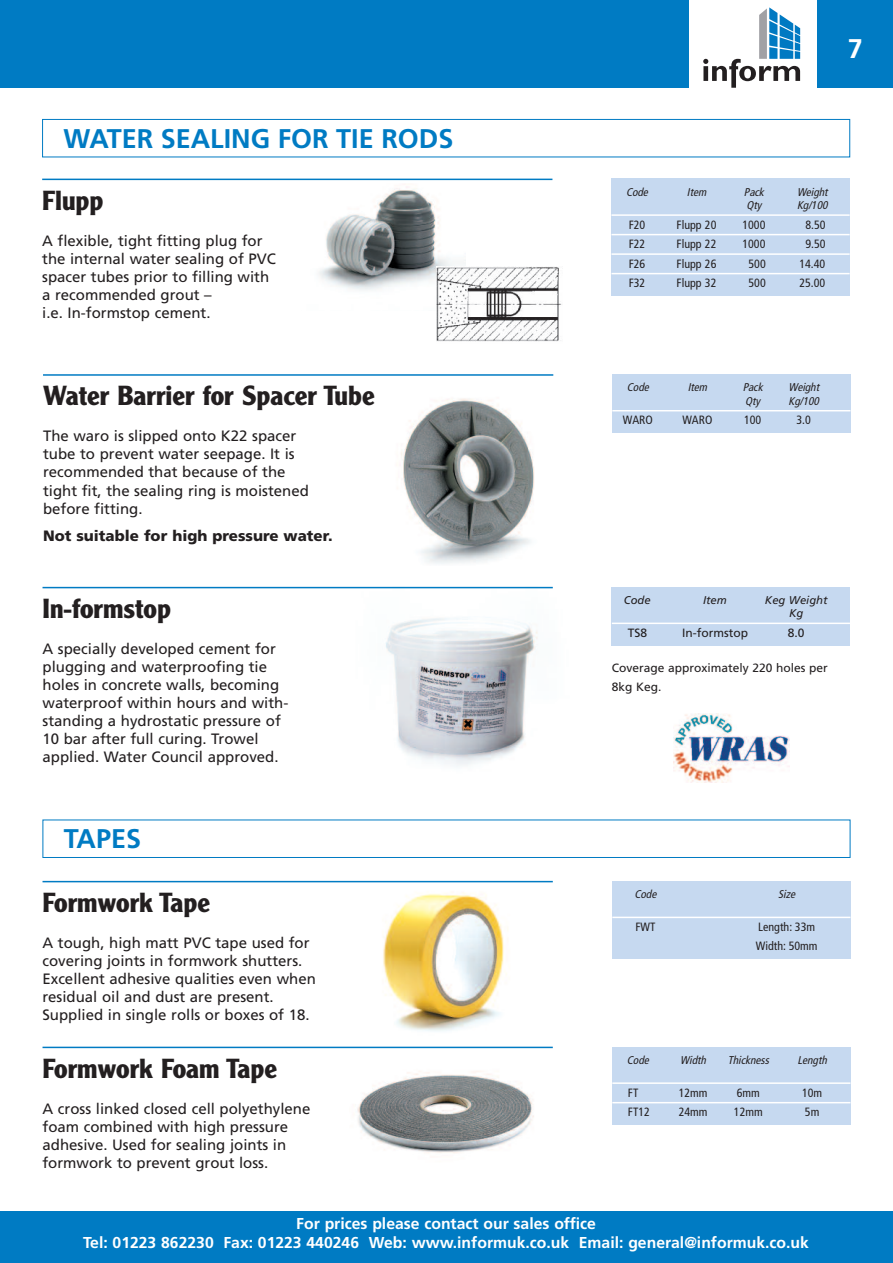
<style>
.page{position:relative;width:893px;height:1263px;background:#fff}
.page>*{position:absolute;margin:0;border:0;box-sizing:border-box;transform-origin:0 0}
.t1{font:700 27px "Clearface Gothic LH";color:#231f20}
.t2{font:700 27px "Frutiger";color:#007bc3}
.t3{font:700 27px "Frutiger";color:#fff}
.t4{font:700 15.75px/18.8px "Frutiger";color:#fff;text-align:center}
.t5{font:15px/18px "Frutiger";color:#231f20}
.t6{font:900 15px "Frutiger";color:#231f20}
.t7{font:condensed 12px/19.5px "Frutiger";color:#231f20}
.t8{font:12px/19.5px "Frutiger";color:#231f20}
.t9{font:italic condensed 11.25px "Frutiger";color:#231f20}
.t10{font:italic 11.25px/13.5px "Frutiger";color:#231f20;text-align:center}
</style>
<div class="page">
<div style="left:0;top:1211px;width:893px;height:52px;background:#007bc3"></div>
<img style="left:319px;top:186px;width:146px;height:124px">
<hr style="left:42px;top:179px;width:510px;height:1px;background:#007bc3">
<div style="left:611px;top:179px;width:239px;height:117px;background:#c6d9f0"></div>
<hr style="left:611px;top:214px;width:239px;height:2px;background:#fff">
<hr style="left:611px;top:234px;width:239px;height:1px;background:#fff">
<hr style="left:611px;top:253px;width:239px;height:2px;background:#fff">
<hr style="left:611px;top:273px;width:239px;height:1px;background:#fff">
<img style="left:401px;top:398px;width:133px;height:166px">
<hr style="left:43px;top:374px;width:510px;height:2px;background:#007bc3">
<div style="left:612px;top:374px;width:238px;height:59px;background:#c6d9f0"></div>
<hr style="left:612px;top:410px;width:238px;height:1px;background:#fff">
<img style="left:352px;top:588px;width:201px;height:179px">
<hr style="left:43px;top:587px;width:510px;height:1px;background:#007bc3">
<div style="left:612px;top:587px;width:238px;height:59px;background:#c6d9f0"></div>
<hr style="left:612px;top:623px;width:238px;height:1px;background:#fff">
<div style="left:42px;top:119px;width:808px;height:38px;border:1px solid #007bc3"></div>
<img style="left:437px;top:266px;width:125px;height:76px">
<div style="left:0;top:0;width:689px;height:87px;background:#007bc3"></div>
<div style="left:816px;top:0;width:77px;height:87px;background:#007bc3"></div>
<svg style="left:703px;top:7px;width:97px;height:81px"></svg>
<img style="left:349px;top:1048px;width:192px;height:105px">
<img style="left:360px;top:880px;width:178px;height:151px">
<hr style="left:43px;top:881px;width:510px;height:1px;background:#007bc3">
<div style="left:612px;top:881px;width:238px;height:78px;background:#c6d9f0"></div>
<hr style="left:612px;top:917px;width:238px;height:1px;background:#fff">
<hr style="left:43px;top:1047px;width:510px;height:1px;background:#007bc3">
<div style="left:612px;top:1047px;width:238px;height:77px;background:#c6d9f0"></div>
<hr style="left:612px;top:1082px;width:238px;height:2px;background:#fff">
<hr style="left:612px;top:1102px;width:238px;height:1px;background:#fff">
<div style="left:43px;top:819px;width:807px;height:39px;border:1px solid #007bc3"></div>
<img style="left:674px;top:714px;width:115px;height:68px">
<h1 class="t3" style="left:848px;top:38px;width:17px">7</h1>
<h1 class="t2" style="left:63px;top:127px;width:391px">WATER SEALING FOR TIE RODS</h1>
<h1 class="t1" style="left:42px;top:191px;width:63px">Flupp</h1>
<p class="t5" style="left:42px;top:233px;width:235px">A flexible, tight fitting plug for the internal water sealing of PVC spacer tubes prior to filling with a recommended grout –<br>i.e. In-formstop cement.</p>
<h1 class="t1" style="left:43px;top:386px;width:333px">Water Barrier for Spacer Tube</h1>
<p class="t5" style="left:43px;top:428px;width:267px">The waro is slipped onto K22 spacer tube to prevent water seepage. It is recommended that because of the tight fit, the sealing ring is moistened before fitting.</p>
<p class="t6" style="left:43px;top:529px;width:291px">Not suitable for high pressure water.</p>
<h1 class="t1" style="left:43px;top:599px;width:130px">In-formstop</h1>
<p class="t5" style="left:43px;top:641px;width:247px">A specially developed cement for plugging and waterproofing tie holes in concrete walls, becoming waterproof within hours and with&shy;standing a hydrostatic pressure of 10 bar after full curing. Trowel applied. Water Council approved.</p>
<h1 class="t2" style="left:64px;top:828px;width:79px">TAPES</h1>
<h1 class="t1" style="left:43px;top:893px;width:169px">Formwork Tape</h1>
<p class="t5" style="left:42px;top:935px;width:275px">A tough, high matt PVC tape used for covering joints in formwork shutters.<br>Excellent adhesive qualities even when residual oil and dust are present.<br>Supplied in single rolls or boxes of 18.</p>
<h1 class="t1" style="left:43px;top:1059px;width:236px">Formwork Foam Tape</h1>
<p class="t5" style="left:42px;top:1101px;width:269px">A cross linked closed cell polyethylene foam combined with high pressure adhesive. Used for sealing joints in formwork to prevent grout loss.</p>
<p class="t9" style="left:626px;top:187px;width:26px">Code</p>
<p class="t9" style="left:687px;top:187px;width:23px">Item</p>
<p class="t9" style="left:744px;top:187px;width:21px">Pack</p>
<p class="t9" style="left:797px;top:187px;width:34px">Weight</p>
<p class="t9" style="left:746px;top:201px;width:16px">Qty</p>
<p class="t9" style="left:797px;top:201px;width:34px">Kg/100</p>
<p class="t7" style="left:629px;top:216px;width:18px">F20</p>
<p class="t7" style="left:677px;top:216px;width:41px">Flupp 20</p>
<p class="t7" style="left:742px;top:216px;width:25px">1000</p>
<p class="t7" style="left:805px;top:216px;width:22px">8.50</p>
<p class="t7" style="left:629px;top:235px;width:18px">F22</p>
<p class="t7" style="left:677px;top:235px;width:41px">Flupp 22</p>
<p class="t7" style="left:742px;top:235px;width:25px">1000</p>
<p class="t7" style="left:805px;top:235px;width:22px">9.50</p>
<p class="t7" style="left:629px;top:255px;width:18px">F26</p>
<p class="t7" style="left:677px;top:255px;width:41px">Flupp 26</p>
<p class="t7" style="left:748px;top:255px;width:19px">500</p>
<p class="t7" style="left:799px;top:255px;width:27px">14.40</p>
<p class="t7" style="left:629px;top:274px;width:18px">F32</p>
<p class="t7" style="left:677px;top:274px;width:41px">Flupp 32</p>
<p class="t7" style="left:748px;top:274px;width:19px">500</p>
<p class="t7" style="left:799px;top:274px;width:27px">25.00</p>
<p class="t9" style="left:627px;top:383px;width:26px">Code</p>
<p class="t9" style="left:688px;top:383px;width:23px">Item</p>
<p class="t9" style="left:743px;top:383px;width:21px">Pack</p>
<p class="t9" style="left:788px;top:383px;width:34px">Weight</p>
<p class="t9" style="left:745px;top:396px;width:16px">Qty</p>
<p class="t9" style="left:788px;top:396px;width:34px">Kg/100</p>
<p class="t7" style="left:623px;top:411px;width:32px">WARO</p>
<p class="t7" style="left:682px;top:411px;width:32px">WARO</p>
<p class="t7" style="left:744px;top:411px;width:19px">100</p>
<p class="t7" style="left:796px;top:411px;width:16px">3.0</p>
<p class="t10" style="left:624px;top:594px;width:28px">Code</p>
<p class="t10" style="left:703px;top:594px;width:25px">Item</p>
<p class="t10" style="left:765px;top:594px;width:64px">Keg Weight<br>Kg</p>
<p class="t8" style="left:628px;top:624px;width:21px">TS8</p>
<p class="t8" style="left:682px;top:624px;width:67px">In-formstop</p>
<p class="t8" style="left:788px;top:624px;width:18px">8.0</p>
<p class="t8" style="left:612px;top:659px;width:218px">Coverage approximately 220 holes per<br>8kg Keg.</p>
<p class="t9" style="left:634px;top:889px;width:26px">Code</p>
<p class="t9" style="left:778px;top:889px;width:21px">Size</p>
<p class="t7" style="left:635px;top:918px;width:21px">FWT</p>
<p class="t7" style="left:756px;top:918px;width:63px">Length: 33m<br>Width: 50mm</p>
<p class="t9" style="left:627px;top:1055px;width:26px">Code</p>
<p class="t9" style="left:680px;top:1055px;width:29px">Width</p>
<p class="t9" style="left:728px;top:1055px;width:45px">Thickness</p>
<p class="t9" style="left:798px;top:1055px;width:33px">Length</p>
<p class="t7" style="left:628px;top:1084px;width:12px">FT</p>
<p class="t7" style="left:679px;top:1084px;width:30px">12mm</p>
<p class="t7" style="left:737px;top:1084px;width:25px">6mm</p>
<p class="t7" style="left:802px;top:1084px;width:22px">10m</p>
<p class="t7" style="left:628px;top:1103px;width:23px">FT12</p>
<p class="t7" style="left:679px;top:1103px;width:30px">24mm</p>
<p class="t7" style="left:734px;top:1103px;width:30px">12mm</p>
<p class="t7" style="left:805px;top:1103px;width:16px">5m</p>
<p class="t4" style="left:83px;top:1215px;width:727px">For prices please contact our sales office<br>Tel: 01223 862230 Fax: 01223 440246 Web: www.informuk.co.uk Email: general@informuk.co.uk</p>
</div>
